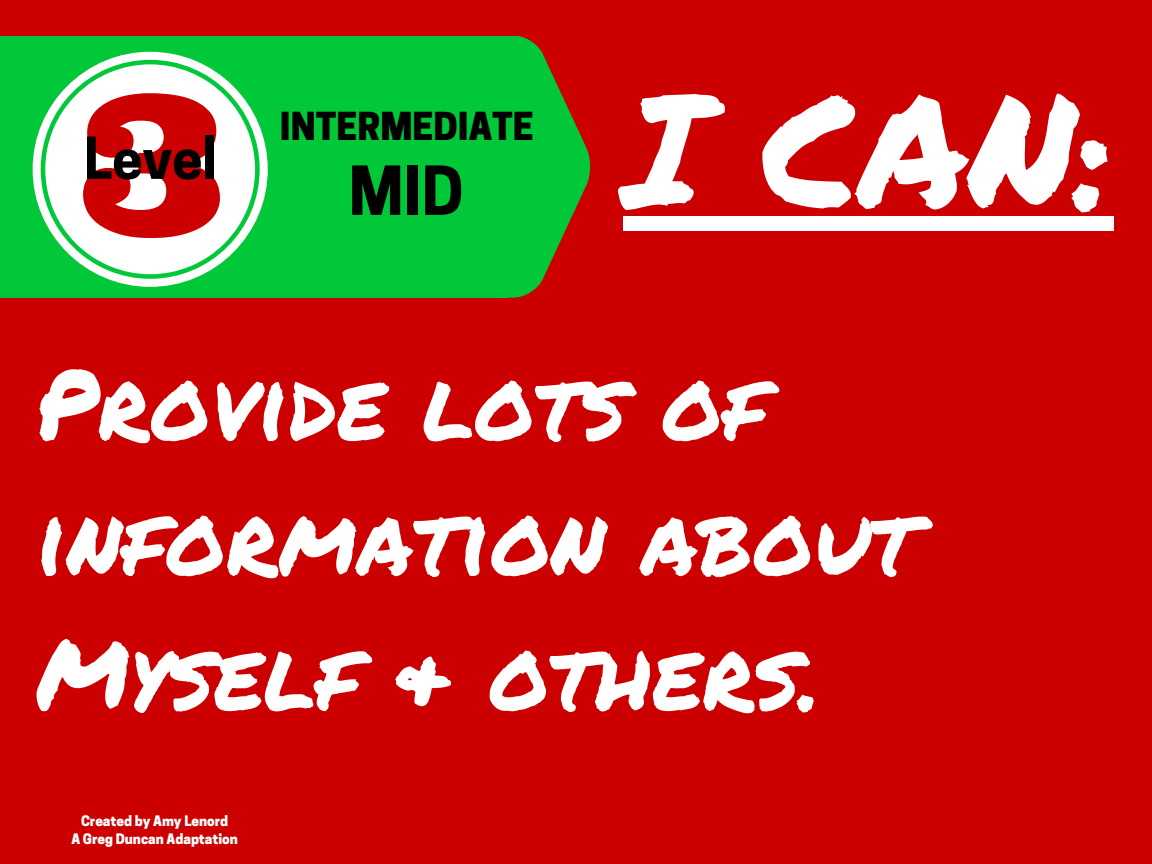
<style>
.page{position:relative;width:1152px;height:864px;background:#c00}
.page>*{position:absolute;margin:0;border:0;box-sizing:border-box;transform-origin:0 0}
.t1{font:156.9px "Permanent Marker";color:#fff}
.t2{font:96.6px/135px "Permanent Marker";color:#fff}
.t3{font:700 63.45px "Cooper Hewitt";color:#000}
.t4{font:700 54.3px "Cooper Hewitt";color:#000}
.t5{font:800 36.3px "Cooper Hewitt";color:#000}
.t6{font:800 13.65px/18px "Cooper Hewitt";color:#fff;text-align:center}
</style>
<div class="page">
<div style="left:0;top:37px;width:508px;height:261px;background:#00c839"></div>
<svg style="left:508px;top:37px;width:82px;height:261px"></svg>
<div style="left:623px;top:216px;width:81px;height:15px;background:#fff"></div>
<div style="left:704px;top:216px;width:58px;height:15px;background:#fff"></div>
<div style="left:762px;top:216px;width:96px;height:15px;background:#fff"></div>
<div style="left:858px;top:216px;width:111px;height:15px;background:#fff"></div>
<div style="left:969px;top:216px;width:107px;height:15px;background:#fff"></div>
<div style="left:1076px;top:216px;width:38px;height:15px;background:#fff"></div>
<svg style="left:33px;top:52px;width:235px;height:235px;fill:#fff"></svg>
<svg style="left:83px;top:93px;width:137px;height:145px;background:#dc5151"></svg>
<p class="t4" style="left:84px;top:138px;width:134px">Level</p>
<p class="t5" style="left:280px;top:112px;width:255px">INTERMEDIATE</p>
<p class="t3" style="left:349px;top:167px;width:117px">MID</p>
<h1 class="t1" style="left:623px;top:34px;width:492px">I CAN:</h1>
<p class="t2" style="left:36px;top:334px;width:882px">Provide lots of information about<br>Myself &amp; others.</p>
<p class="t6" style="left:71px;top:813px;width:168px">Created by Amy Lenord<br>A Greg Duncan Adaptation</p>
</div>
